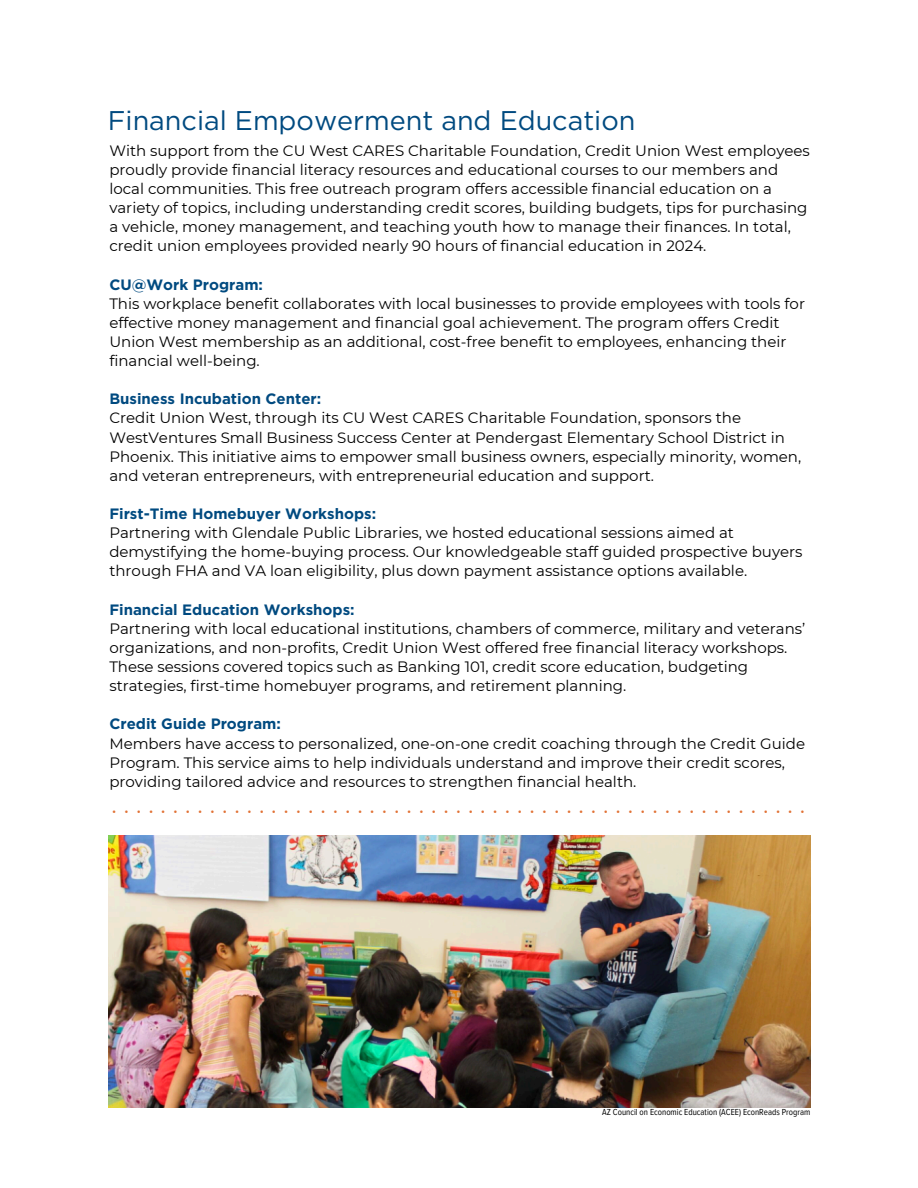
<style>
.page{position:relative;width:918px;height:1188px;background:#fff}
.page>*{position:absolute;margin:0;border:0;box-sizing:border-box;transform-origin:0 0}
.t1{font:27px "Gotham";color:#004a80}
.t2{font:500 18px "Montserrat";color:#e17134}
.t3{font:15px/19.2px "Montserrat";color:#000}
.t4{font:700 15px "Gotham";color:#004a80}
.t5{font:9px "Proxima Nova Cond";color:#000}
.s1{font-family:"Gotham";font-weight:700;color:#004a80}
</style>
<div class="page">
<img style="left:108px;top:836px;width:702px;height:271px">
<p class="t1" style="left:108px;top:104px;width:529px">Financial Empowerment and Education</p>
<h2 class="t3" style="left:109px;top:141px;width:702px">With support from the CU West CARES Charitable Foundation, Credit Union West employees proudly provide financial literacy resources and educational courses to our members and local communities. This free outreach program offers accessible financial education on a variety of topics, including understanding credit scores, building budgets, tips for purchasing a vehicle, money management, and teaching youth how to manage their finances. In total, credit union employees provided nearly 90 hours of financial education in 2024.</h2>
<h2 class="t3" style="left:109px;top:275px;width:697px"><span class="s1">CU@Work Program:<br></span>This workplace benefit collaborates with local businesses to provide employees with tools for effective money management and financial goal achievement. The program offers Credit Union West membership as an additional, cost-free benefit to employees, enhancing their financial well-being.</h2>
<h2 class="t3" style="left:109px;top:389px;width:693px"><span class="s1">Business Incubation Center:<br></span>Credit Union West, through its CU West CARES Charitable Foundation, sponsors the WestVentures Small Business Success Center at Pendergast Elementary School District in Phoenix. This initiative aims to empower small business owners, especially minority, women, and veteran entrepreneurs, with entrepreneurial education and support.</h2>
<h2 class="t3" style="left:109px;top:504px;width:695px"><span class="s1">First-Time Homebuyer Workshops:<br></span>Partnering with Glendale Public Libraries, we hosted educational sessions aimed at demystifying the home-buying process. Our knowledgeable staff guided prospective buyers through FHA and VA loan eligibility, plus down payment assistance options available.</h2>
<h2 class="t4" style="left:109px;top:600px;width:247px">Financial Education Workshops:</h2>
<p class="t3" style="left:109px;top:619px;width:698px">Partnering with local educational institutions, chambers of commerce, military and veterans’ organizations, and non-profits, Credit Union West offered free financial literacy workshops.<br>These sessions covered topics such as Banking 101, credit score education, budgeting strategies, first-time homebuyer programs, and retirement planning.</p>
<h2 class="t3" style="left:109px;top:714px;width:697px"><span class="s1">Credit Guide Program:<br></span>Members have access to personalized, one-on-one credit coaching through the Credit Guide Program. This service aims to help individuals understand and improve their credit scores, providing tailored advice and resources to strengthen financial health.</h2>
<p class="t2" style="left:112px;top:795px;width:6px">.</p>
<p class="t2" style="left:124px;top:795px;width:6px">.</p>
<p class="t2" style="left:137px;top:795px;width:6px">.</p>
<p class="t2" style="left:149px;top:795px;width:6px">.</p>
<p class="t2" style="left:161px;top:795px;width:6px">.</p>
<p class="t2" style="left:174px;top:795px;width:6px">.</p>
<p class="t2" style="left:186px;top:795px;width:6px">.</p>
<p class="t2" style="left:198px;top:795px;width:6px">.</p>
<p class="t2" style="left:210px;top:795px;width:6px">.</p>
<p class="t2" style="left:223px;top:795px;width:6px">.</p>
<p class="t2" style="left:235px;top:795px;width:6px">.</p>
<p class="t2" style="left:247px;top:795px;width:6px">.</p>
<p class="t2" style="left:260px;top:795px;width:6px">.</p>
<p class="t2" style="left:272px;top:795px;width:6px">.</p>
<p class="t2" style="left:284px;top:795px;width:6px">.</p>
<p class="t2" style="left:297px;top:795px;width:6px">.</p>
<p class="t2" style="left:309px;top:795px;width:6px">.</p>
<p class="t2" style="left:321px;top:795px;width:6px">.</p>
<p class="t2" style="left:333px;top:795px;width:6px">.</p>
<p class="t2" style="left:346px;top:795px;width:6px">.</p>
<p class="t2" style="left:358px;top:795px;width:6px">.</p>
<p class="t2" style="left:370px;top:795px;width:6px">.</p>
<p class="t2" style="left:383px;top:795px;width:6px">.</p>
<p class="t2" style="left:395px;top:795px;width:6px">.</p>
<p class="t2" style="left:407px;top:795px;width:6px">.</p>
<p class="t2" style="left:419px;top:795px;width:6px">.</p>
<p class="t2" style="left:432px;top:795px;width:6px">.</p>
<p class="t2" style="left:444px;top:795px;width:6px">.</p>
<p class="t2" style="left:456px;top:795px;width:6px">.</p>
<p class="t2" style="left:469px;top:795px;width:6px">.</p>
<p class="t2" style="left:481px;top:795px;width:6px">.</p>
<p class="t2" style="left:493px;top:795px;width:6px">.</p>
<p class="t2" style="left:506px;top:795px;width:6px">.</p>
<p class="t2" style="left:518px;top:795px;width:6px">.</p>
<p class="t2" style="left:530px;top:795px;width:6px">.</p>
<p class="t2" style="left:542px;top:795px;width:6px">.</p>
<p class="t2" style="left:555px;top:795px;width:6px">.</p>
<p class="t2" style="left:567px;top:795px;width:6px">.</p>
<p class="t2" style="left:579px;top:795px;width:6px">.</p>
<p class="t2" style="left:592px;top:795px;width:6px">.</p>
<p class="t2" style="left:604px;top:795px;width:6px">.</p>
<p class="t2" style="left:616px;top:795px;width:6px">.</p>
<p class="t2" style="left:628px;top:795px;width:6px">.</p>
<p class="t2" style="left:641px;top:795px;width:6px">.</p>
<p class="t2" style="left:653px;top:795px;width:6px">.</p>
<p class="t2" style="left:665px;top:795px;width:6px">.</p>
<p class="t2" style="left:678px;top:795px;width:6px">.</p>
<p class="t2" style="left:690px;top:795px;width:6px">.</p>
<p class="t2" style="left:702px;top:795px;width:6px">.</p>
<p class="t2" style="left:715px;top:795px;width:6px">.</p>
<p class="t2" style="left:727px;top:795px;width:6px">.</p>
<p class="t2" style="left:739px;top:795px;width:6px">.</p>
<p class="t2" style="left:751px;top:795px;width:6px">.</p>
<p class="t2" style="left:764px;top:795px;width:6px">.</p>
<p class="t2" style="left:776px;top:795px;width:6px">.</p>
<p class="t2" style="left:788px;top:795px;width:6px">.</p>
<p class="t2" style="left:801px;top:795px;width:6px">.</p>
<p class="t5" style="left:602px;top:1106px;width:210px">AZ Council on Economic Education (ACEE) EconReads Program</p>
</div>
